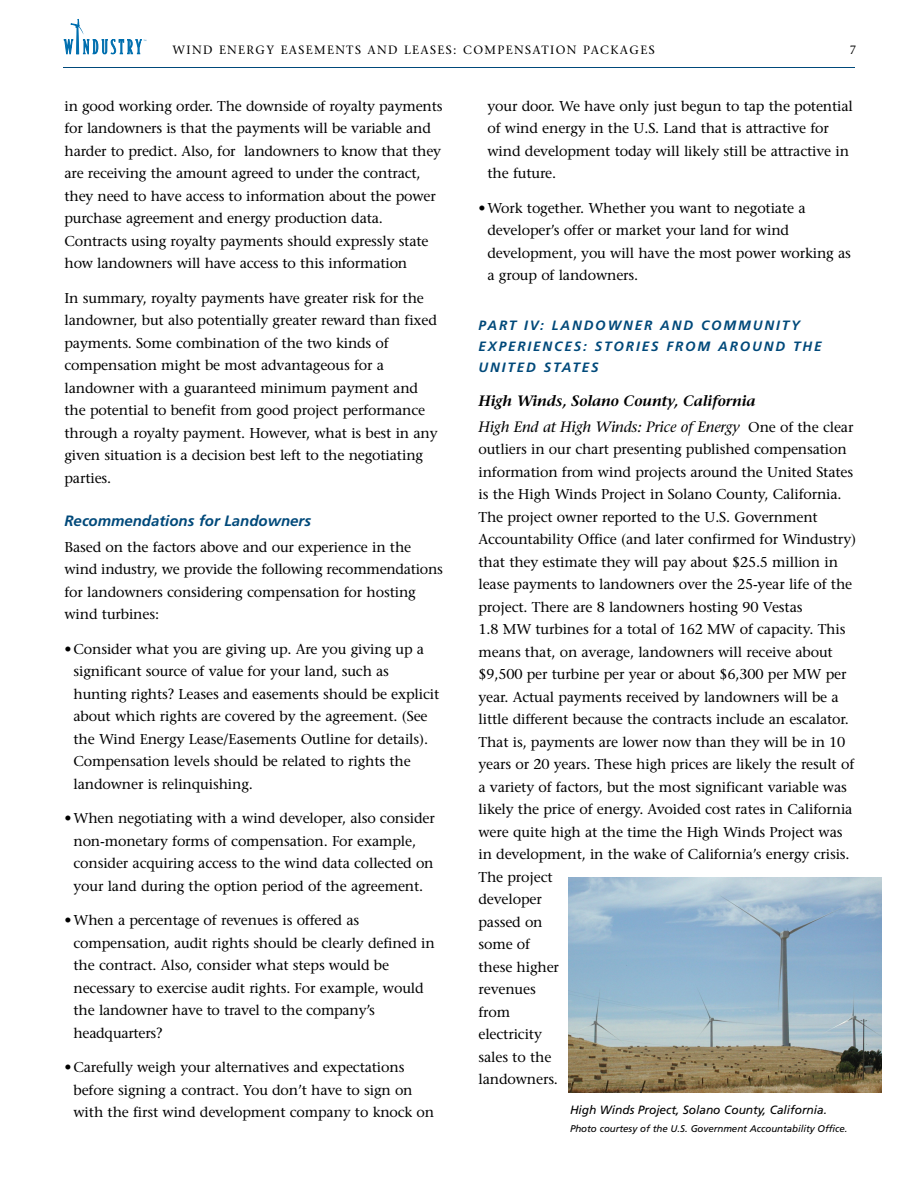
<style>
.page{position:relative;width:918px;height:1188px;background:#fff}
.page>*{position:absolute;margin:0;border:0;box-sizing:border-box;transform-origin:0 0}
.t1{font:italic 600 15px/25.5px "Stone Serif";letter-spacing:-.01em;color:#000}
.t2{font:italic 700 15px "Frutiger";color:#00497a}
.t3{font:14.25px/22.5px "Stone Serif";letter-spacing:-.01em;color:#000}
.t4{font:italic 700 13.5px/21px "Frutiger";letter-spacing:.14em;color:#00497a}
.t5{font:12px "Stone Serif";letter-spacing:.115em;color:#000}
.t6{font:italic 12px "Frutiger";letter-spacing:-.005em;color:#000}
.t7{font:italic 9.75px "Frutiger";letter-spacing:-.005em;color:#000}
.s1{font-weight:400}
.s2{font-weight:400;font-style:normal;font-size:14.25px}
</style>
<div class="page">
<hr style="left:63px;top:67px;width:792px;height:1px;background:#00497a">
<svg style="left:64px;top:19px;width:82px;height:36px"></svg>
<img style="left:568px;top:878px;width:314px;height:215px">
<p class="t5" style="left:172px;top:45px;width:484px">WIND ENERGY EASEMENTS AND LEASES: COMPENSATION PACKAGES</p>
<p class="t5" style="left:850px;top:45px;width:8px">7</p>
<p class="t3" style="left:64px;top:96px;width:380px">in good working order. The downside of royalty payments for landowners is that the payments will be variable and harder to predict. Also, for landowners to know that they are receiving the amount agreed to under the contract, they need to have access to information about the power purchase agreement and energy production data.<br>Contracts using royalty payments should expressly state how landowners will have access to this information</p>
<p class="t3" style="left:64px;top:288px;width:375px">In summary, royalty payments have greater risk for the landowner, but also potentially greater reward than fixed payments. Some combination of the two kinds of compensation might be most advantageous for a landowner with a guaranteed minimum payment and the potential to benefit from good project performance through a royalty payment. However, what is best in any given situation is a decision best left to the negotiating parties.</p>
<p class="t2" style="left:64px;top:515px;width:248px">Recommendations for Landowners</p>
<p class="t3" style="left:64px;top:537px;width:380px">Based on the factors above and our experience in the wind industry, we provide the following recommendations for landowners considering compensation for hosting wind turbines:</p>
<p class="t3" style="left:74px;top:639px;width:367px;text-indent:-9px">•Consider what you are giving up. Are you giving up a significant source of value for your land, such as hunting rights? Leases and easements should be explicit about which rights are covered by the agreement. (See the Wind Energy Lease/Easements Outline for details).<br>Compensation levels should be related to rights the landowner is relinquishing.</p>
<p class="t3" style="left:74px;top:809px;width:363px;text-indent:-9px">•When negotiating with a wind developer, also consider non-monetary forms of compensation. For example, consider acquiring access to the wind data collected on your land during the option period of the agreement.</p>
<p class="t3" style="left:74px;top:911px;width:363px;text-indent:-9px">•When a percentage of revenues is offered as compensation, audit rights should be clearly defined in the contract. Also, consider what steps would be necessary to exercise audit rights. For example, would the landowner have to travel to the company’s headquarters?</p>
<p class="t3" style="left:74px;top:1058px;width:362px;text-indent:-9px">•Carefully weigh your alternatives and expectations before signing a contract. You don’t have to sign on with the first wind development company to knock on</p>
<p class="t3" style="left:488px;top:96px;width:367px">your door. We have only just begun to tap the potential of wind energy in the U.S. Land that is attractive for wind development today will likely still be attractive in the future.</p>
<p class="t3" style="left:488px;top:198px;width:365px;text-indent:-9px">•Work together. Whether you want to negotiate a developer’s offer or market your land for wind development, you will have the most power working as a group of landowners.</p>
<p class="t4" style="left:478px;top:316px;width:345px">PART IV: LANDOWNER AND COMMUNITY<br>EXPERIENCES: STORIES FROM AROUND THE<br>UNITED STATES</p>
<p class="t1" style="left:478px;top:390px;width:377px">High Winds, Solano County, California<br><span class="s1">High End at High Winds: Price of Energy</span> <span class="s2">One of the clear</span></p>
<p class="t3" style="left:478px;top:440px;width:379px">outliers in our chart presenting published compensation information from wind projects around the United States is the High Winds Project in Solano County, California.<br>The project owner reported to the U.S. Government Accountability Office (and later confirmed for Windustry) that they estimate they will pay about $25.5 million in lease payments to landowners over the 25-year life of the project. There are 8 landowners hosting 90 Vestas<br>1.8 MW turbines for a total of 162 MW of capacity. This means that, on average, landowners will receive about $9,500 per turbine per year or about $6,300 per MW per year. Actual payments received by landowners will be a little different because the contracts include an escalator.<br>That is, payments are lower now than they will be in 10 years or 20 years. These high prices are likely the result of a variety of factors, but the most significant variable was likely the price of energy. Avoided cost rates in California were quite high at the time the High Winds Project was in development, in the wake of California’s energy crisis.<br>The project<br>developer<br>passed on<br>some of<br>these higher<br>revenues<br>from<br>electricity<br>sales to the<br>landowners.</p>
<p class="t6" style="left:570px;top:1105px;width:259px">High Winds Project, Solano County, California.</p>
<p class="t7" style="left:570px;top:1125px;width:279px">Photo courtesy of the U.S. Government Accountability Office.</p>
</div>
